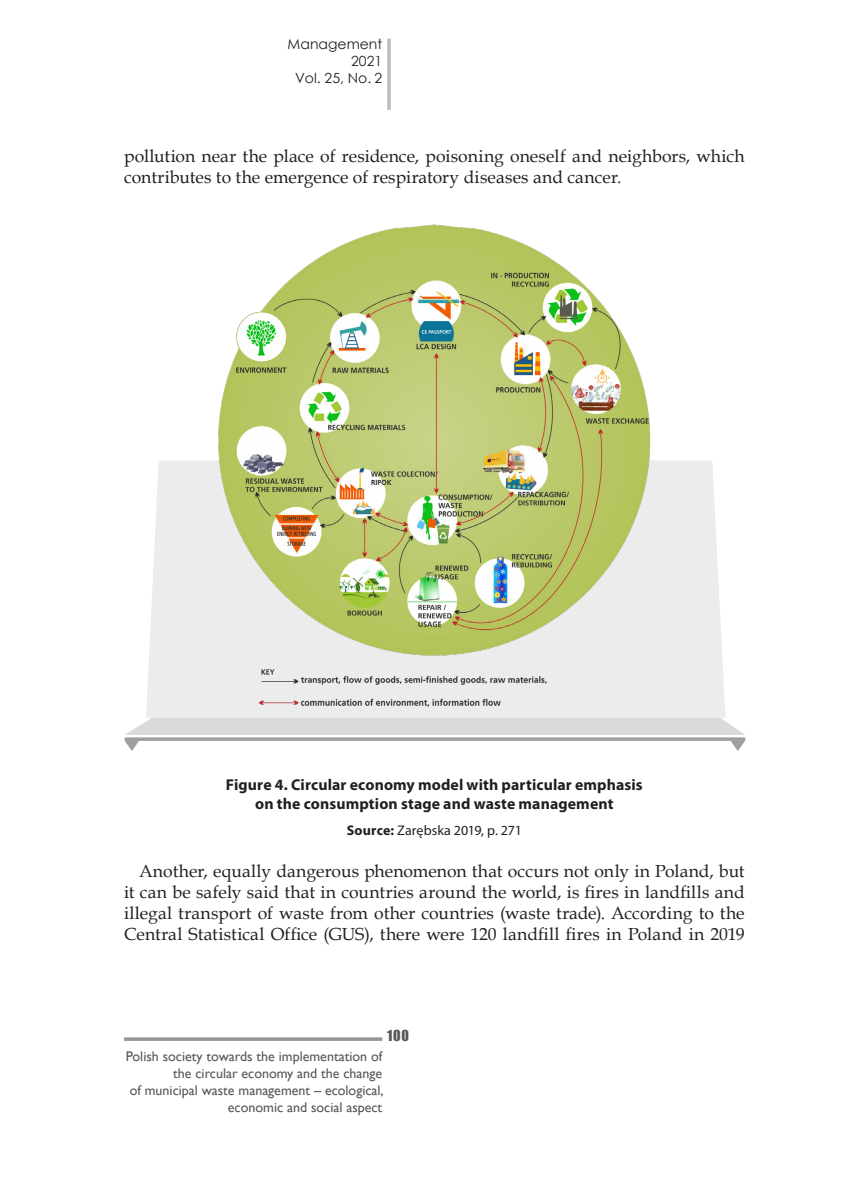
<style>
.page{position:relative;width:844px;height:1191px;background:#fff}
.page>*{position:absolute;margin:0;border:0;box-sizing:border-box;transform-origin:0 0}
.tekst_glowny{font:17.5px/21px "Book Antiqua";letter-spacing:.005em;color:#231f20}
.tytul_tabeli{font:700 15.75px/18.9px "Myriad Pro";letter-spacing:.01em;color:#231f20;text-align:center}
.t1{font:14px/16.8px "Gill Sans";color:#57585a;text-align:right}
.t2{font:14px/16.8px "Century Gothic";color:#231f20;text-align:right}
.zrodlo_-_do_tabeli{font:14px "Myriad Pro";letter-spacing:.005em;color:#231f20}
.t3{font:14px "Impact";color:#57585a}
.s1{font-weight:700}
</style>
<div class="page">
<hr style="left:124px;top:1037px;width:258px;height:3px;background:#939598">
<hr style="left:387px;top:39px;width:3px;height:71px;background:#bcbdc0">
<svg style="left:147px;top:460px;width:577px;height:237px;background:#eceded"></svg>
<svg style="left:124px;top:697px;width:621px;height:54px"></svg>
<img style="left:213px;top:224px;width:440px;height:492px">
<p class="t2" style="left:287px;top:36px;width:96px">Management<br>2021<br>Vol. 25, No. 2</p>
<p class="tekst_glowny" style="left:124px;top:145px;width:622px">pollution near the place of residence, poisoning oneself and neighbors, which contributes to the emergence of respiratory diseases and cancer.</p>
<p class="tytul_tabeli" style="left:226px;top:774px;width:418px">Figure 4. Circular economy model with particular emphasis on the consumption stage and waste management</p>
<p class="zrodlo_-_do_tabeli" style="left:347px;top:822px;width:176px"><span class="s1">Source:</span> Zarębska 2019, p. 271</p>
<p class="tekst_glowny" style="left:124px;top:860px;width:622px;text-align:justify;text-indent:15px">Another, equally dangerous phenomenon that occurs not only in Poland, but it can be safely said that in countries around the world, is fires in landfills and illegal transport of waste from other countries (waste trade). According to the Central Statistical Office (GUS), there were 120 landfill fires in Poland in 2019</p>
<p class="t3" style="left:387px;top:1024px;width:23px">100</p>
<p class="t1" style="left:126px;top:1048px;width:259px">Polish society towards the implementation of the circular economy and the change<br>of municipal waste management – ecological, economic and social aspect</p>
</div>
